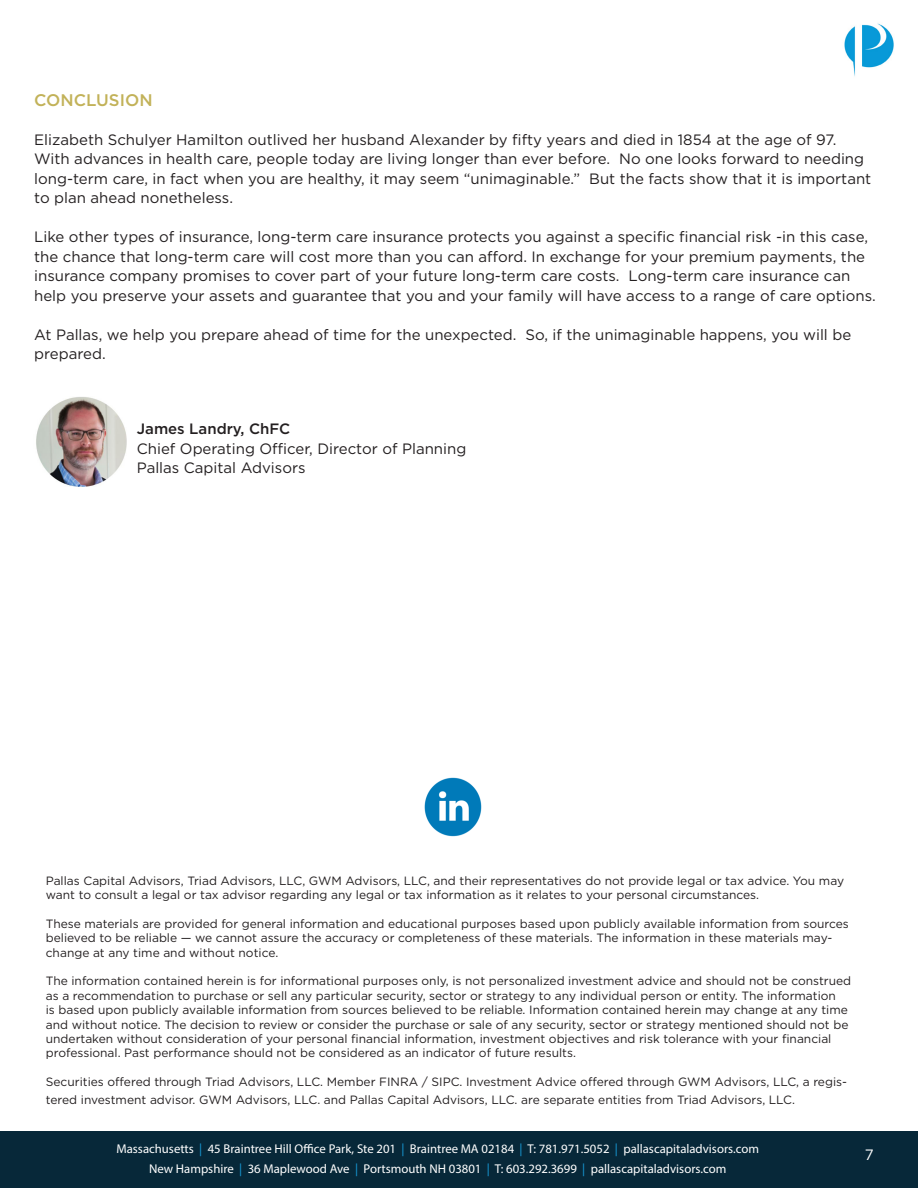
<style>
.page{position:relative;width:918px;height:1188px;background:#fff}
.page>*{position:absolute;margin:0;border:0;box-sizing:border-box;transform-origin:0 0}
.t1{font:500 16.8px "Gotham";color:#c2b259}
.t2{font:15px/19.5px "Gotham";color:#231f20}
.t3{font:500 15px "Gotham";color:#231f20}
.t4{font:15px "Gotham";color:#fff}
.t5{font:12.75px/20.9px "Myriad Pro";color:#fff;text-align:center}
.t6{font:12px/14.4px "Gotham";color:#231f20}
.s1{color:#179ad7}
</style>
<div class="page">
<img style="left:424px;top:777px;width:58px;height:60px">
<img style="left:36px;top:397px;width:90px;height:90px">
<div style="left:0;top:1132px;width:918px;height:56px;background:#072839"></div>
<img style="left:844px;top:23px;width:50px;height:54px">
<h1 class="t1" style="left:34px;top:92px;width:120px">CONCLUSION</h1>
<p class="t2" style="left:34px;top:130px;width:839px">Elizabeth Schulyer Hamilton outlived her husband Alexander by fifty years and died in 1854 at the age of 97.<br>With advances in health care, people today are living longer than ever before. No one looks forward to needing long-term care, in fact when you are healthy, it may seem “unimaginable.” But the facts show that it is important to plan ahead nonetheless.</p>
<p class="t2" style="left:34px;top:228px;width:843px">Like other types of insurance, long-term care insurance protects you against a specific financial risk -in this case, the chance that long-term care will cost more than you can afford. In exchange for your premium payments, the insurance company promises to cover part of your future long-term care costs. Long-term care insurance can help you preserve your assets and guarantee that you and your family will have access to a range of care options.</p>
<p class="t2" style="left:34px;top:325px;width:819px">At Pallas, we help you prepare ahead of time for the unexpected. So, if the unimaginable happens, you will be prepared.</p>
<p class="t3" style="left:137px;top:422px;width:155px">James Landry, ChFC</p>
<p class="t2" style="left:137px;top:440px;width:331px">Chief Operating Officer, Director of Planning<br>Pallas Capital Advisors</p>
<p class="t6" style="left:46px;top:874px;width:800px">Pallas Capital Advisors, Triad Advisors, LLC, GWM Advisors, LLC, and their representatives do not provide legal or tax advice. You may want to consult a legal or tax advisor regarding any legal or tax information as it relates to your personal circumstances.</p>
<p class="t6" style="left:46px;top:917px;width:805px">These materials are provided for general information and educational purposes based upon publicly available information from sources believed to be reliable — we cannot assure the accuracy or completeness of these materials. The information in these materials may&shy;change at any time and without notice.</p>
<p class="t6" style="left:46px;top:975px;width:807px">The information contained herein is for informational purposes only, is not personalized investment advice and should not be construed as a recommendation to purchase or sell any particular security, sector or strategy to any individual person or entity. The information<br>is based upon publicly available information from sources believed to be reliable. Information contained herein may change at any time and without notice. The decision to review or consider the purchase or sale of any security, sector or strategy mentioned should not be undertaken without consideration of your personal financial information, investment objectives and risk tolerance with your financial professional. Past performance should not be considered as an indicator of future results.</p>
<p class="t6" style="left:46px;top:1074px;width:803px;line-height:18px">Securities offered through Triad Advisors, LLC. Member FINRA / SIPC. Investment Advice offered through GWM Advisors, LLC, a regis&shy;tered investment advisor. GWM Advisors, LLC. and Pallas Capital Advisors, LLC. are separate entities from Triad Advisors, LLC.</p>
<p class="t5" style="left:116px;top:1139px;width:644px">Massachusetts <span class="s1">|</span> 45 Braintree Hill Office Park, Ste 201 <span class="s1">|</span> Braintree MA 02184 <span class="s1">|</span> T: 781.971.5052 <span class="s1">|</span> pallascapitaladvisors.com<br>New Hampshire <span class="s1">|</span> 36 Maplewood Ave <span class="s1">|</span> Portsmouth NH 03801 <span class="s1">|</span> T: 603.292.3699 <span class="s1">|</span> pallascapitaladvisors.com</p>
<p class="t4" style="left:865px;top:1147px;width:10px">7</p>
</div>
